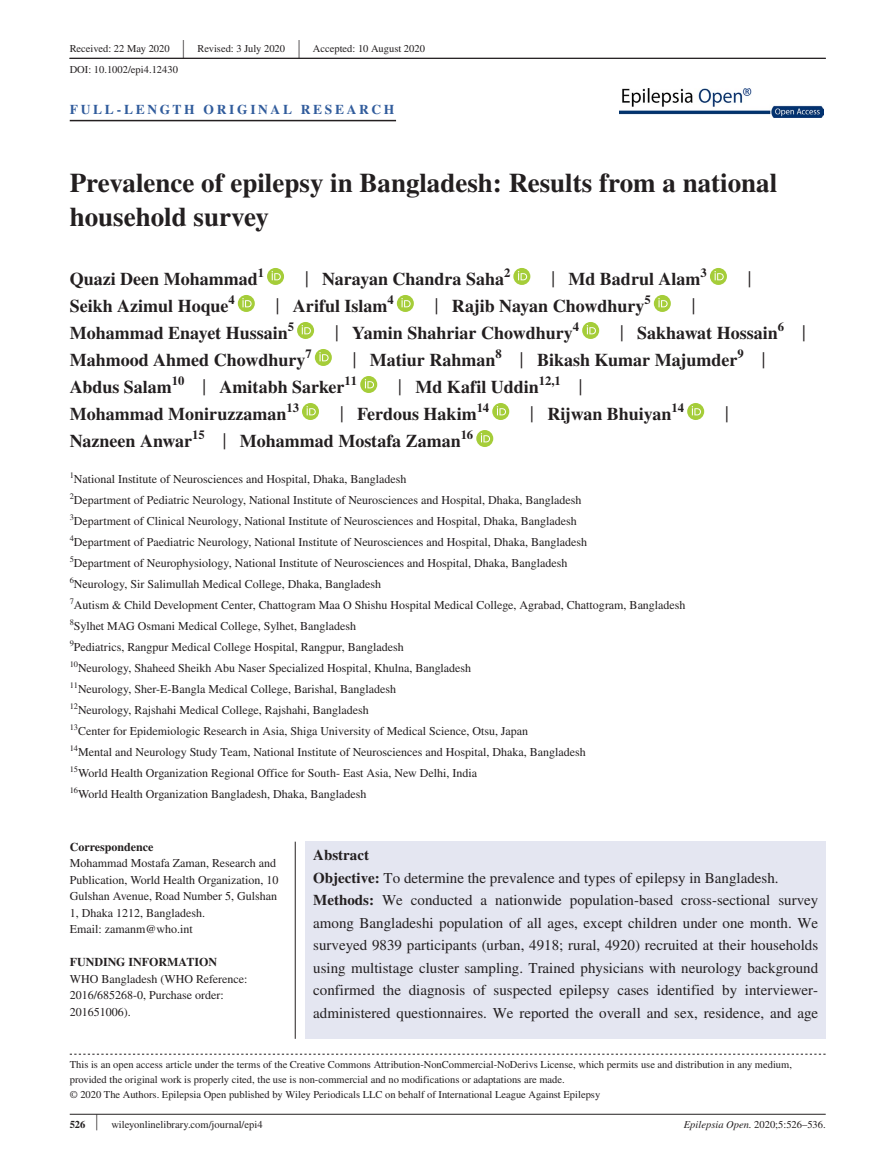
<style>
.page{position:relative;width:893px;height:1174px;background:#fff}
.page>*{position:absolute;margin:0;border:0;box-sizing:border-box;transform-origin:0 0}
.t1{font:700 27px/34.5px "STIX";color:#231f20}
.t2{font:26.55px "STIX";color:#231f20;scale:.4 1}
.t3{font:23.4px "STIX";color:#231f20;scale:.77 1}
.t4{font:700 18px/27px "STIX";color:#231f20}
.t5{font:15px/22.5px "STIX";color:#231f20}
.t6{font:700 13.5px "STIX";letter-spacing:.2em;color:#315c9c}
.t7{font:700 12.6px "STIX";color:#231f20}
.t8{font:12px/16.5px "STIX";color:#231f20}
.t9{font:700 12px "STIX";color:#231f20}
.t10{font:10.5px/15px "STIX";color:#231f20}
.t11{font:8.4px "STIX";color:#231f20}
.s1{font-weight:400;font-size:23.4px}
.s2{font-weight:700}
.s3{font-size:23.1px}
.s4{font-style:italic}
</style>
<div class="page">
<hr style="left:70px;top:1113px;width:756px;height:1px;background:#231f20">
<hr style="left:69px;top:58px;width:757px;height:1px;background:#231f20">
<img style="left:619px;top:88px;width:204px;height:30px">
<hr style="left:70px;top:120px;width:326px;height:1px;background:#231f20">
<svg style="left:267px;top:268px;width:17px;height:17px"></svg>
<svg style="left:272px;top:271px;width:9px;height:9px"></svg>
<svg style="left:513px;top:268px;width:17px;height:17px"></svg>
<svg style="left:518px;top:271px;width:9px;height:9px"></svg>
<div style="left:710px;top:268px;width:17px;height:17px;background:#a5cd39;border-radius:50%"></div>
<svg style="left:714px;top:271px;width:10px;height:9px"></svg>
<div style="left:238px;top:295px;width:17px;height:17px;background:#a5cd39;border-radius:50%"></div>
<svg style="left:242px;top:298px;width:10px;height:9px"></svg>
<div style="left:397px;top:295px;width:17px;height:17px;background:#a5cd39;border-radius:50%"></div>
<svg style="left:401px;top:298px;width:10px;height:9px"></svg>
<div style="left:654px;top:295px;width:17px;height:17px;background:#a5cd39;border-radius:50%"></div>
<svg style="left:658px;top:298px;width:10px;height:9px"></svg>
<svg style="left:297px;top:322px;width:17px;height:17px"></svg>
<svg style="left:302px;top:325px;width:9px;height:9px"></svg>
<svg style="left:582px;top:322px;width:17px;height:17px"></svg>
<svg style="left:587px;top:325px;width:9px;height:9px"></svg>
<div style="left:315px;top:349px;width:17px;height:17px;background:#a5cd39;border-radius:50%"></div>
<svg style="left:319px;top:352px;width:10px;height:9px"></svg>
<div style="left:360px;top:376px;width:17px;height:17px;background:#a5cd39;border-radius:50%"></div>
<svg style="left:365px;top:379px;width:9px;height:9px"></svg>
<svg style="left:302px;top:403px;width:17px;height:17px"></svg>
<svg style="left:307px;top:406px;width:9px;height:9px"></svg>
<svg style="left:492px;top:403px;width:17px;height:17px"></svg>
<svg style="left:497px;top:406px;width:9px;height:9px"></svg>
<svg style="left:687px;top:403px;width:17px;height:17px"></svg>
<svg style="left:692px;top:406px;width:9px;height:9px"></svg>
<svg style="left:476px;top:430px;width:17px;height:17px"></svg>
<svg style="left:481px;top:433px;width:9px;height:9px"></svg>
<svg style="left:70px;top:1053px;width:756px;height:1px"></svg>
<div style="left:306px;top:841px;width:520px;height:197px;background:#e4e6f1"></div>
<hr style="left:295px;top:841px;width:1px;height:197px;background:#231f20">
<p class="t10" style="left:70px;top:41px;width:101px">Received: 22 May 2020</p>
<h2 class="t2" style="left:183px;top:31px;width:7px">|</h2>
<p class="t10" style="left:197px;top:41px;width:89px">Revised: 3 July 2020</p>
<h2 class="t2" style="left:298px;top:31px;width:7px">|</h2>
<p class="t10" style="left:313px;top:41px;width:113px">Accepted: 10 August 2020</p>
<p class="t10" style="left:70px;top:63px;width:110px">DOI: 10.1002/epi4.12430</p>
<p class="t6" style="left:70px;top:101px;width:326px">FULL-LENGTH ORIGINAL RESEARCH</p>
<h1 class="t1" style="left:70px;top:165px;width:709px">Prevalence of epilepsy in Bangladesh: Results from a national household survey</h1>
<h3 class="t4" style="left:70px;top:265px;width:196px">Quazi Deen Mohammad<sup>1</sup></h3>
<h3 class="t4" style="left:305px;top:265px;width:207px"><span class="s1">|</span> Narayan Chandra Saha<sup>2</sup></h3>
<h3 class="t4" style="left:551px;top:265px;width:157px"><span class="s1">|</span> Md Badrul Alam<sup>3</sup></h3>
<h3 class="t3" style="left:748px;top:263px;width:6px">|</h3>
<h3 class="t4" style="left:70px;top:292px;width:167px">Seikh Azimul Hoque<sup>4</sup></h3>
<h3 class="t4" style="left:276px;top:292px;width:120px"><span class="s1">|</span> Ariful Islam<sup>4</sup></h3>
<h3 class="t4" style="left:435px;top:292px;width:217px"><span class="s1">|</span> Rajib Nayan Chowdhury<sup>5</sup></h3>
<h3 class="t3" style="left:692px;top:290px;width:6px">|</h3>
<h3 class="t4" style="left:70px;top:319px;width:226px">Mohammad Enayet Hussain<sup>5</sup></h3>
<h3 class="t4" style="left:335px;top:319px;width:246px"><span class="s1">|</span> Yamin Shahriar Chowdhury<sup>4</sup></h3>
<h3 class="t4" style="left:620px;top:319px;width:187px"><span class="s1">|</span> Sakhawat Hossain<sup>6</sup> <span class="s1">|</span></h3>
<h3 class="t4" style="left:70px;top:346px;width:244px">Mahmood Ahmed Chowdhury<sup>7</sup></h3>
<h3 class="t4" style="left:70px;top:346px;width:697px;text-indent:283px"><span class="s1">|</span> Matiur Rahman<sup>8</sup> <span class="s1">|</span> Bikash Kumar Majumder<sup>9</sup> <span class="s1">|<br></span>Abdus Salam<sup>10</sup> <span class="s1">|</span> Amitabh Sarker<sup>11</sup></h3>
<h3 class="t4" style="left:398px;top:373px;width:186px"><span class="s1">|</span> Md Kafil Uddin<sup>12,1</sup> <span class="s1">|</span></h3>
<h3 class="t4" style="left:70px;top:400px;width:231px">Mohammad Moniruzzaman<sup>13</sup></h3>
<h3 class="t4" style="left:340px;top:400px;width:138px"><span class="s1">|</span> Ferdous Hakim</h3>
<p class="t7" style="left:477px;top:400px;width:14px">14</p>
<h3 class="t4" style="left:530px;top:400px;width:143px"><span class="s1">|</span> Rijwan Bhuiyan</h3>
<p class="t7" style="left:672px;top:400px;width:14px">14</p>
<h3 class="t3" style="left:725px;top:398px;width:6px">|</h3>
<h3 class="t4" style="left:70px;top:427px;width:392px">Nazneen Anwar<sup>15</sup> <span class="s1">|</span> Mohammad Mostafa Zaman</h3>
<p class="t7" style="left:461px;top:427px;width:14px">16</p>
<p class="t11" style="left:70px;top:469px;width:6px">1</p>
<p class="t8" style="left:74px;top:471px;width:334px">National Institute of Neurosciences and Hospital, Dhaka, Bangladesh</p>
<p class="t11" style="left:70px;top:490px;width:6px">2</p>
<p class="t8" style="left:74px;top:492px;width:509px">Department of Pediatric Neurology, National Institute of Neurosciences and Hospital, Dhaka, Bangladesh</p>
<p class="t11" style="left:70px;top:511px;width:6px">3</p>
<p class="t8" style="left:74px;top:513px;width:504px">Department of Clinical Neurology, National Institute of Neurosciences and Hospital, Dhaka, Bangladesh</p>
<p class="t11" style="left:70px;top:532px;width:6px">4</p>
<p class="t8" style="left:74px;top:534px;width:515px">Department of Paediatric Neurology, National Institute of Neurosciences and Hospital, Dhaka, Bangladesh</p>
<p class="t11" style="left:70px;top:553px;width:6px">5</p>
<p class="t8" style="left:74px;top:555px;width:495px">Department of Neurophysiology, National Institute of Neurosciences and Hospital, Dhaka, Bangladesh</p>
<p class="t11" style="left:70px;top:574px;width:6px">6</p>
<p class="t8" style="left:74px;top:576px;width:309px">Neurology, Sir Salimullah Medical College, Dhaka, Bangladesh</p>
<p class="t11" style="left:70px;top:595px;width:6px">7</p>
<p class="t8" style="left:74px;top:597px;width:613px">Autism &amp; Child Development Center, Chattogram Maa O Shishu Hospital Medical College, Agrabad, Chattogram, Bangladesh</p>
<p class="t11" style="left:70px;top:616px;width:6px">8</p>
<p class="t8" style="left:74px;top:618px;width:284px">Sylhet MAG Osmani Medical College, Sylhet, Bangladesh</p>
<p class="t11" style="left:70px;top:637px;width:6px">9</p>
<p class="t8" style="left:74px;top:639px;width:331px">Pediatrics, Rangpur Medical College Hospital, Rangpur, Bangladesh</p>
<p class="t11" style="left:70px;top:658px;width:10px">10</p>
<p class="t8" style="left:78px;top:660px;width:395px">Neurology, Shaheed Sheikh Abu Naser Specialized Hospital, Khulna, Bangladesh</p>
<p class="t11" style="left:70px;top:679px;width:10px">11</p>
<p class="t8" style="left:78px;top:681px;width:320px">Neurology, Sher-E-Bangla Medical College, Barishal, Bangladesh</p>
<p class="t11" style="left:70px;top:700px;width:10px">12</p>
<p class="t8" style="left:78px;top:702px;width:292px">Neurology, Rajshahi Medical College, Rajshahi, Bangladesh</p>
<p class="t11" style="left:70px;top:721px;width:10px">13</p>
<p class="t8" style="left:78px;top:723px;width:451px">Center for Epidemiologic Research in Asia, Shiga University of Medical Science, Otsu, Japan</p>
<p class="t11" style="left:70px;top:742px;width:10px">14</p>
<p class="t8" style="left:78px;top:744px;width:509px">Mental and Neurology Study Team, National Institute of Neurosciences and Hospital, Dhaka, Bangladesh</p>
<p class="t11" style="left:70px;top:763px;width:10px">15</p>
<p class="t8" style="left:70px;top:763px;width:409px;line-height:21px;text-indent:8px">World Health Organization Regional Office for South- East Asia, New Delhi, India<br><sup>16</sup>World Health Organization Bangladesh, Dhaka, Bangladesh</p>
<p class="t9" style="left:70px;top:839px;width:85px">Correspondence</p>
<p class="t8" style="left:70px;top:855px;width:210px">Mohammad Mostafa Zaman, Research and Publication, World Health Organization, 10<br>Gulshan Avenue, Road Number 5, Gulshan 1, Dhaka 1212, Bangladesh.<br>Email: zamanm@who.int</p>
<p class="t9" style="left:70px;top:955px;width:149px">FUNDING INFORMATION</p>
<p class="t8" style="left:70px;top:971px;width:179px">WHO Bangladesh (WHO Reference:<br>2016/685268-0, Purchase order:<br>201651006).</p>
<p class="t5" style="left:313px;top:845px;width:507px"><span class="s2">Abstract<br>Objective:</span> To determine the prevalence and types of epilepsy in Bangladesh.<br><span class="s2">Methods:</span> We conducted a nationwide population-based cross-sectional survey among Bangladeshi population of all ages, except children under one month. We surveyed 9839 participants (urban, 4918; rural, 4920) recruited at their households using multistage cluster sampling. Trained physicians with neurology background confirmed the diagnosis of suspected epilepsy cases identified by interviewer&shy;administered questionnaires. We reported the overall and sex, residence, and age</p>
<p class="t10" style="left:70px;top:1057px;width:724px">This is an open access article under the terms of the Creative Commons Attribution-NonCommercial-NoDerivs License, which permits use and distribution in any medium, provided the original work is properly cited, the use is non-commercial and no modifications or adaptations are made.<br>© 2020 The Authors. Epilepsia Open published by Wiley Periodicals LLC on behalf of International League Against Epilepsy</p>
<p class="t10" style="left:70px;top:1117px;width:194px"><span class="s2">526</span> <span class="s3">|</span> wileyonlinelibrary.com/journal/epi4</p>
<p class="t10" style="left:684px;top:1117px;width:143px"><span class="s4">Epilepsia Open.</span> 2020;5:526–536.</p>
</div>
